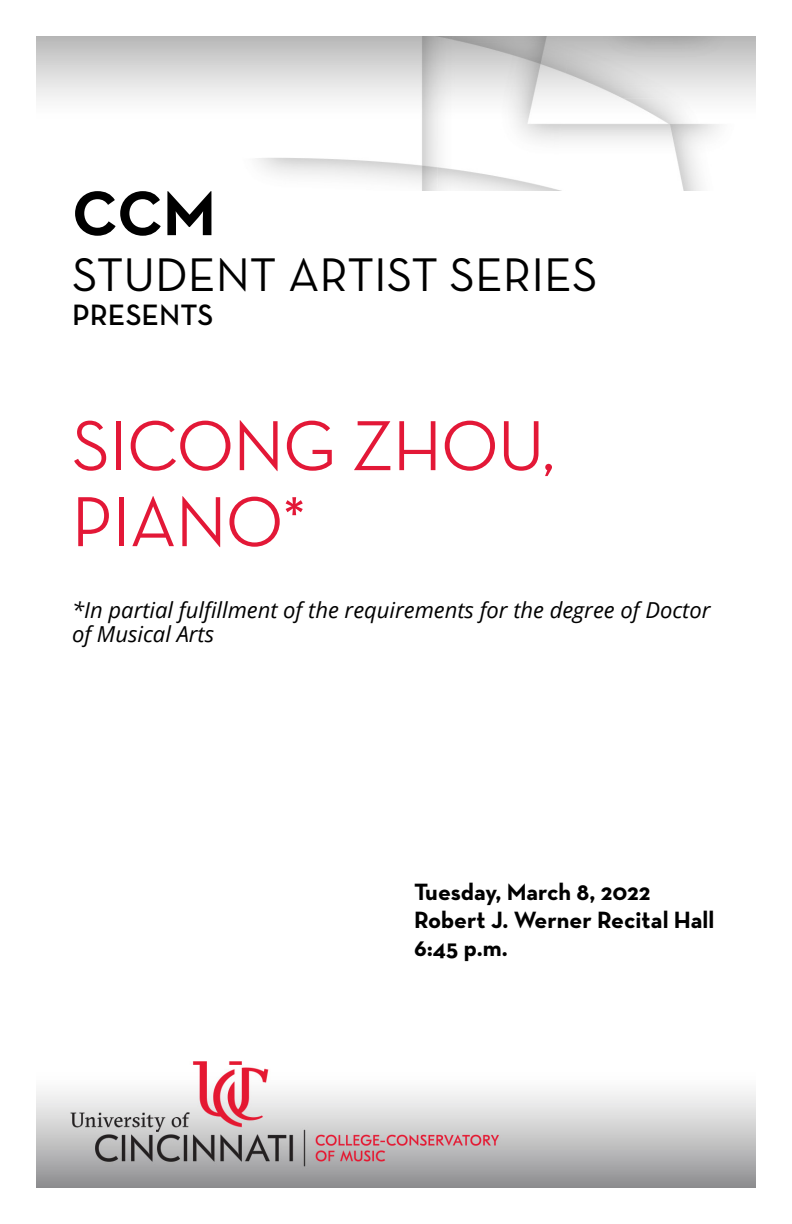
<style>
.page{position:relative;width:792px;height:1224px;background:#fff}
.page>*{position:absolute;margin:0;border:0;box-sizing:border-box;transform-origin:0 0}
.Concert_Title{font:500 72px/76px "Neutra Disp";color:#e31837}
.Page_Intro{font:700 64px "Neutra Text";color:#000}
.Page_Intro-2{font:48px "Neutra Text";color:#000}
.Page_Intro-3{font:600 30px "Neutra Text";color:#000}
.Date_Venue_Time{font:700 24px "Neutra Text";color:#000}
.Concert_Title-2{font:italic 22px/24px "Open Sans";color:#000}
</style>
<div class="page">
<img style="left:36px;top:36px;width:720px;height:154px">
<img style="left:36px;top:1061px;width:720px;height:127px">
<h1 class="Page_Intro" style="left:72px;top:173px;width:145px">CCM</h1>
<h1 class="Page_Intro-2" style="left:72px;top:246px;width:527px">STUDENT ARTIST SERIES</h1>
<h1 class="Page_Intro-3" style="left:72px;top:297px;width:143px">PRESENTS</h1>
<h1 class="Concert_Title" style="left:72px;top:408px;width:484px">SICONG ZHOU,<br>PIANO*</h1>
<h1 class="Concert_Title-2" style="left:72px;top:598px;width:640px">*In partial fulfillment of the requirements for the degree of Doctor of Musical Arts</h1>
<h3 class="Date_Venue_Time" style="left:414px;top:876px;width:238px">Tuesday, March 8, 2022</h3>
<h3 class="Date_Venue_Time" style="left:414px;top:904px;width:302px">Robert J. Werner Recital Hall</h3>
<h3 class="Date_Venue_Time" style="left:414px;top:932px;width:95px">6:45 p.m.</h3>
</div>
